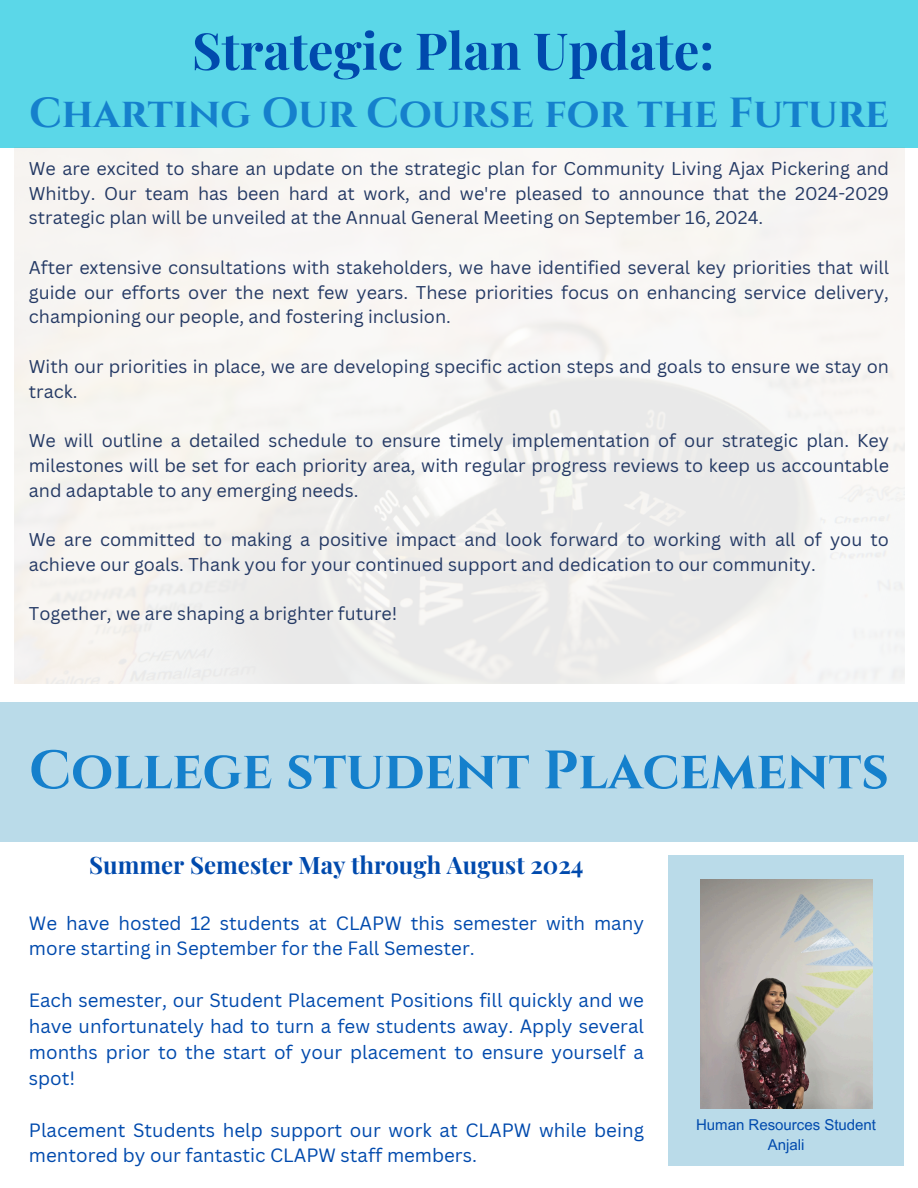
<style>
.page{position:relative;width:918px;height:1188px;background:#fff}
.page>*{position:absolute;margin:0;border:0;box-sizing:border-box;transform-origin:0 0}
.t1{font:700 54px "Cinzel";color:#1580cc}
.t2{font:700 51px "Playfair Display";color:#004aad}
.t3{font:700 42px "Cinzel";color:#1580cc}
.t4{font:700 24px "Playfair Display";color:#004aad}
.t5{font:18.75px/25.8px "Canva Sans";color:#004aad}
.t6{font:18px/24.8px "Canva Sans";color:#253a65;text-align:justify}
.t7{font:15px/20.2px "Arial MT Pro";color:#004aad;text-align:center}
</style>
<div class="page">
<div style="left:0;top:0;width:918px;height:147px;background:#5bd7e8"></div>
<img style="left:14px;top:147px;width:890px;height:537px">
<div style="left:0;top:702px;width:918px;height:140px;background:#badbe9"></div>
<div style="left:668px;top:855px;width:236px;height:311px;background:#badbe9"></div>
<img style="left:700px;top:879px;width:172px;height:230px">
<h4 class="t2" style="left:192px;top:15px;width:524px">Strategic Plan Update:</h4>
<h4 class="t3" style="left:29px;top:86px;width:861px">Charting Our Course for the Future</h4>
<p class="t6" style="left:29px;top:155px;width:862px">We are excited to share an update on the strategic plan for Community Living Ajax Pickering and Whitby. Our team has been hard at work, and we're pleased to announce that the 2024-2029 strategic plan will be unveiled at the Annual General Meeting on September 16, 2024.</p>
<h4 class="t6" style="left:29px;top:254px;width:862px">After extensive consultations with stakeholders, we have identified several key priorities that will guide our efforts over the next few years. These priorities focus on enhancing service delivery, championing our people, and fostering inclusion.</h4>
<h4 class="t6" style="left:29px;top:353px;width:862px">With our priorities in place, we are developing specific action steps and goals to ensure we stay on track.</h4>
<h4 class="t6" style="left:29px;top:428px;width:862px">We will outline a detailed schedule to ensure timely implementation of our strategic plan. Key milestones will be set for each priority area, with regular progress reviews to keep us accountable and adaptable to any emerging needs.</h4>
<h4 class="t6" style="left:29px;top:527px;width:862px">We are committed to making a positive impact and look forward to working with all of you to achieve our goals. Thank you for your continued support and dedication to our community.</h4>
<h4 class="t6" style="left:29px;top:601px;width:370px">Together, we are shaping a brighter future!</h4>
<h1 class="t1" style="left:29px;top:736px;width:861px">College student Placements</h1>
<h3 class="t4" style="left:89px;top:848px;width:496px">Summer Semester May through August 2024</h3>
<h4 class="t5" style="left:29px;top:909px;width:617px">We have hosted 12 students at CLAPW this semester with many more starting in September for the Fall Semester.</h4>
<h4 class="t5" style="left:29px;top:987px;width:617px;text-align:justify">Each semester, our Student Placement Positions fill quickly and we have unfortunately had to turn a few students away. Apply several months prior to the start of your placement to ensure yourself a spot!</h4>
<h4 class="t5" style="left:29px;top:1116px;width:617px">Placement Students help support our work at CLAPW while being mentored by our fantastic CLAPW staff members.</h4>
<p class="t7" style="left:696px;top:1116px;width:182px">Human Resources Student<br>Anjali</p>
</div>
